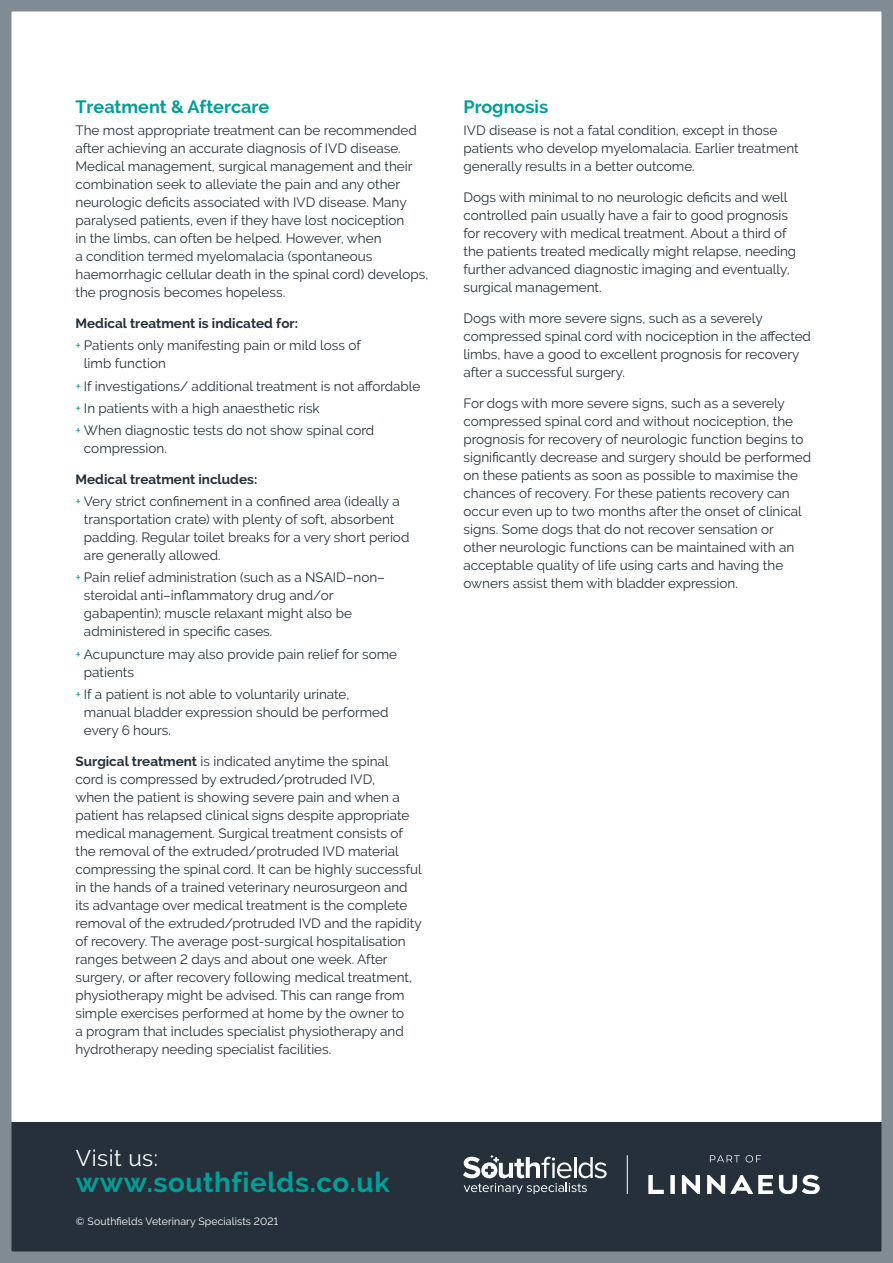
<style>
.page{position:relative;width:893px;height:1263px;background:#fff}
.page>*{position:absolute;margin:0;border:0;box-sizing:border-box;transform-origin:0 0}
.t1{font:700 27.75px "Raleway";letter-spacing:.02em;color:#009f98}
.t2{font:22.65px "Raleway";letter-spacing:.02em;color:#fff}
.t3{font:700 18px "Raleway";color:#009f98}
.t4{font:13.5px/18px "Raleway";color:#25303b}
.t5{font:10.5px "Raleway";letter-spacing:.01em;color:#fff}
.s1{font-weight:700}
.s2{color:#009f98}
</style>
<div class="page">
<div style="left:0;top:1123px;width:893px;height:140px;background:#25303b"></div>
<svg style="left:463px;top:1155px;width:144px;height:38px"></svg>
<div style="left:670px;top:1175px;width:5px;height:18px;background:#fff"></div>
<svg style="left:682px;top:1175px;width:18px;height:18px"></svg>
<svg style="left:707px;top:1175px;width:66px;height:18px"></svg>
<svg style="left:779px;top:1175px;width:41px;height:18px"></svg>
<svg style="left:648px;top:1175px;width:16px;height:18px"></svg>
<svg style="left:710px;top:1155px;width:51px;height:7px"></svg>
<hr style="left:627px;top:1155px;width:1px;height:38px;background:#fff">
<div style="left:0;top:0;width:893px;height:1263px;border:12px solid #808b94"></div>
<h3 class="t3" style="left:75px;top:97px;width:195px">Treatment &amp; Aftercare</h3>
<p class="t4" style="left:75px;top:122px;width:354px">The most appropriate treatment can be recommended after achieving an accurate diagnosis of IVD disease.<br>Medical management, surgical management and their combination seek to alleviate the pain and any other neurologic deficits associated with IVD disease. Many paralysed patients, even if they have lost nociception<br>in the limbs, can often be helped. However, when<br>a condition termed myelomalacia (spontaneous haemorrhagic cellular death in the spinal cord) develops, the prognosis becomes hopeless.</p>
<p class="t4" style="left:75px;top:312px;width:287px;line-height:22.2px"><span class="s1">Medical treatment is indicated for:<br></span><span class="s2">+</span> Patients only manifesting pain or mild loss of</p>
<p class="t4" style="left:75px;top:353px;width:347px;line-height:22.2px;text-indent:9px">limb function<br><span class="s2">+</span> If investigations/ additional treatment is not affordable <span class="s2">+</span> In patients with a high anaesthetic risk<br><span class="s2">+</span> When diagnostic tests do not show spinal cord</p>
<p class="t4" style="left:84px;top:439px;width:84px">compression.</p>
<p class="t4" style="left:75px;top:468px;width:326px;line-height:22.2px"><span class="s1">Medical treatment includes:<br></span><span class="s2">+</span> Very strict confinement in a confined area (ideally a</p>
<p class="t4" style="left:84px;top:510px;width:327px">transportation crate) with plenty of soft, absorbent padding. Regular toilet breaks for a very short period are generally allowed.</p>
<p class="t4" style="left:84px;top:569px;width:302px;text-indent:-9px"><span class="s2">+</span> Pain relief administration (such as a NSAID–non– steroidal anti–inflammatory drug and/or gabapentin); muscle relaxant might also be administered in specific cases.</p>
<p class="t4" style="left:84px;top:645px;width:315px;text-indent:-9px"><span class="s2">+</span> Acupuncture may also provide pain relief for some patients</p>
<p class="t4" style="left:84px;top:685px;width:306px;text-indent:-9px"><span class="s2">+</span> If a patient is not able to voluntarily urinate, manual bladder expression should be performed every 6 hours.</p>
<p class="t4" style="left:75px;top:752px;width:348px"><span class="s1">Surgical treatment</span> is indicated anytime the spinal<br>cord is compressed by extruded/protruded IVD,<br>when the patient is showing severe pain and when a patient has relapsed clinical signs despite appropriate medical management. Surgical treatment consists of the removal of the extruded/protruded IVD material compressing the spinal cord. It can be highly successful in the hands of a trained veterinary neurosurgeon and its advantage over medical treatment is the complete removal of the extruded/protruded IVD and the rapidity of recovery. The average post-surgical hospitalisation ranges between 2 days and about one week. After surgery, or after recovery following medical treatment, physiotherapy might be advised. This can range from simple exercises performed at home by the owner to<br>a program that includes specialist physiotherapy and hydrotherapy needing specialist facilities.</p>
<h3 class="t3" style="left:463px;top:97px;width:86px">Prognosis</h3>
<p class="t4" style="left:463px;top:122px;width:337px">IVD disease is not a fatal condition, except in those patients who develop myelomalacia. Earlier treatment generally results in a better outcome.</p>
<p class="t4" style="left:463px;top:188px;width:334px">Dogs with minimal to no neurologic deficits and well controlled pain usually have a fair to good prognosis for recovery with medical treatment. About a third of the patients treated medically might relapse, needing further advanced diagnostic imaging and eventually, surgical management.</p>
<p class="t4" style="left:463px;top:309px;width:349px">Dogs with more severe signs, such as a severely compressed spinal cord with nociception in the affected limbs, have a good to excellent prognosis for recovery after a successful surgery.</p>
<p class="t4" style="left:463px;top:394px;width:349px">For dogs with more severe signs, such as a severely compressed spinal cord and without nociception, the prognosis for recovery of neurologic function begins to significantly decrease and surgery should be performed on these patients as soon as possible to maximise the chances of recovery. For these patients recovery can occur even up to two months after the onset of clinical signs. Some dogs that do not recover sensation or<br>other neurologic functions can be maintained with an acceptable quality of life using carts and having the owners assist them with bladder expression.</p>
<h2 class="t2" style="left:76px;top:1145px;width:84px">Visit us:</h2>
<h1 class="t1" style="left:76px;top:1166px;width:315px">www.southfields.co.uk</h1>
<p class="t5" style="left:76px;top:1215px;width:204px">© Southfields Veterinary Specialists 2021</p>
</div>
